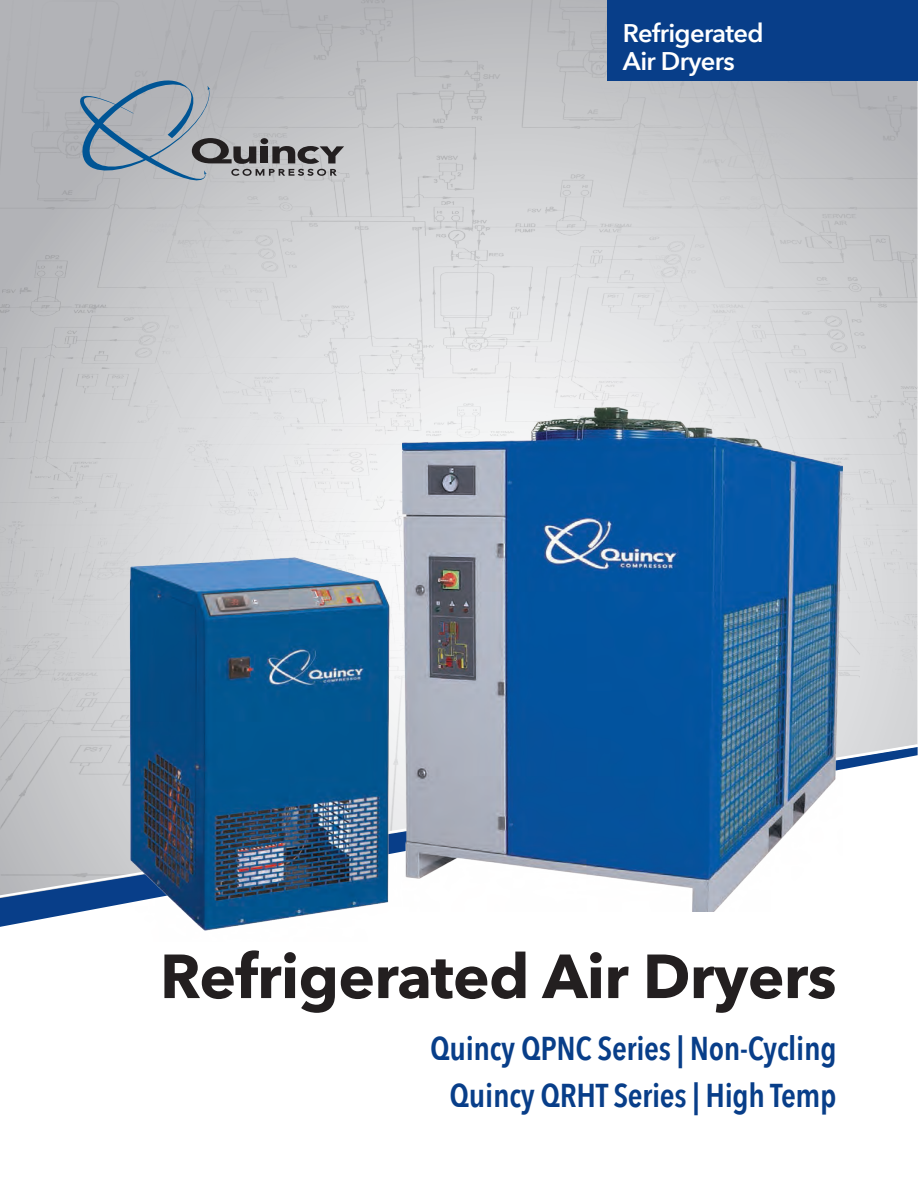
<style>
.page{position:relative;width:918px;height:1188px;background:#fff}
.page>*{position:absolute;margin:0;border:0;box-sizing:border-box;transform-origin:0 0}
.t1{font:700 61.5px "Avenir Next";letter-spacing:-.01em;color:#231f20}
.t2{font:600 33px/46.8px "Avenir Next Condensed";letter-spacing:-.01em;color:#083e89;text-align:center}
.t3{font:600 25.5px/28.5px "Avenir Next";letter-spacing:-.025em;color:#fff}
</style>
<div class="page">
<img style="left:0;top:0;width:918px;height:743px">
<svg style="left:0;top:899px;width:105px;height:28px;fill:#083e89"></svg>
<svg style="left:80px;top:80px;width:264px;height:100px;background:#a1a8af"></svg>
<svg style="left:0;top:743px;width:918px;height:156px"></svg>
<div style="left:607px;top:0;width:311px;height:81px;background:#083e89"></div>
<img style="left:105px;top:538px;width:297px;height:393px">
<img style="left:402px;top:408px;width:440px;height:504px">
<p class="t3" style="left:623px;top:18px;width:142px">Refrigerated<br>Air Dryers</p>
<h1 class="t1" style="left:160px;top:923px;width:678px">Refrigerated Air Dryers</h1>
<p class="t2" style="left:430px;top:1024px;width:408px">Quincy QPNC Series | Non-Cycling<br>Quincy QRHT Series | High Temp</p>
</div>
